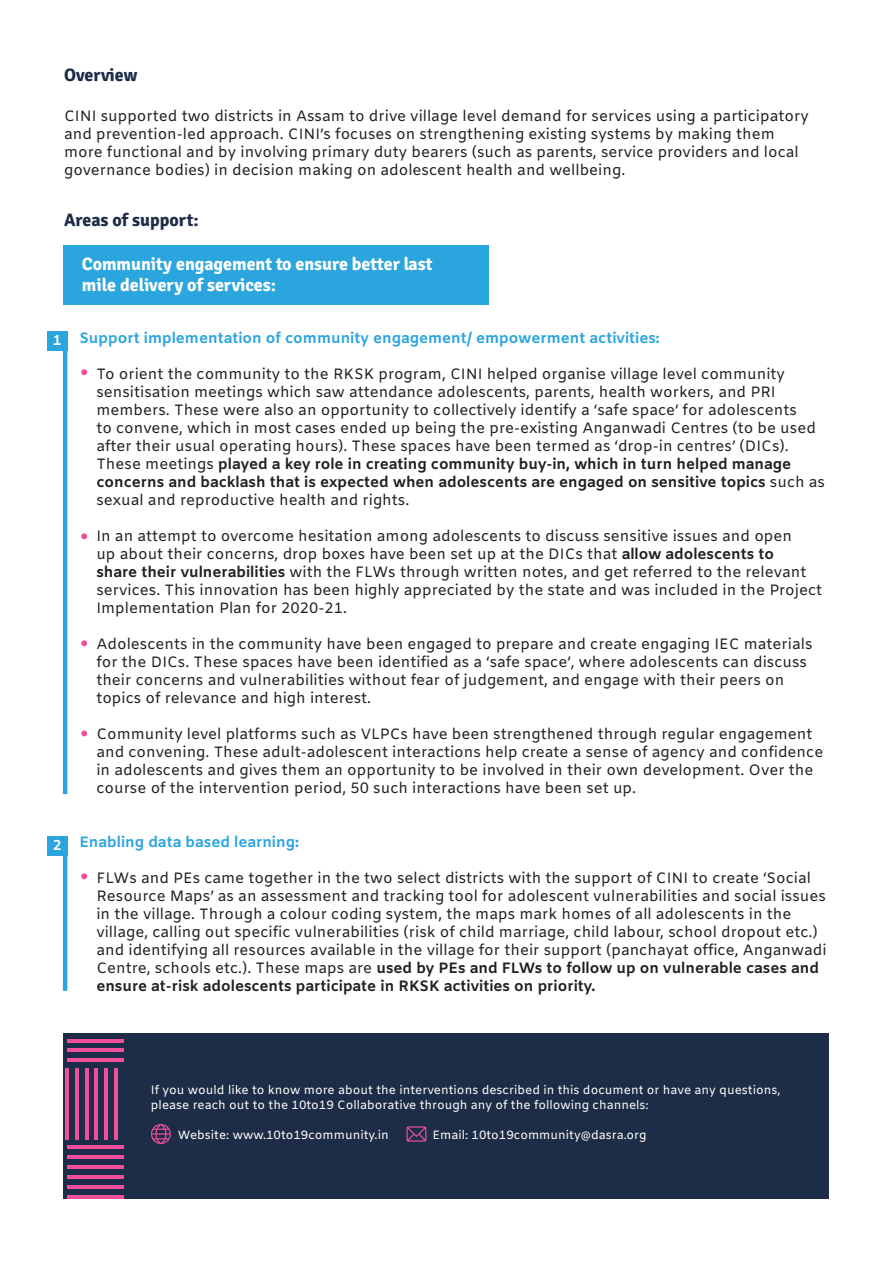
<style>
.page{position:relative;width:893px;height:1263px;background:#fff}
.page>*{position:absolute;margin:0;border:0;box-sizing:border-box;transform-origin:0 0}
.t1{font:700 18px/21px "Signika";color:#fff}
.t2{font:700 18px "Signika";color:#1e2d47}
.t3{font:15px/18px "Amiko";color:#231f20}
.t4{font:700 15px "Amiko";color:#2ba5de}
.t5{font:700 14.4px "Amiko";color:#fff}
.t6{font:12px/15px "Amiko";color:#fff}
.s1{font-weight:700}
</style>
<div class="page">
<div style="left:64px;top:245px;width:425px;height:60px;background:#2ba5de"></div>
<div style="left:47px;top:331px;width:20px;height:20px;background:#2ba5de"></div>
<div style="left:47px;top:836px;width:20px;height:19px;background:#2ba5de"></div>
<hr style="left:63px;top:331px;width:4px;height:463px;background:#2ba5de">
<hr style="left:63px;top:836px;width:4px;height:155px;background:#2ba5de">
<svg style="left:81px;top:369px;width:6px;height:6px"></svg>
<svg style="left:81px;top:533px;width:6px;height:6px"></svg>
<svg style="left:81px;top:640px;width:6px;height:6px"></svg>
<svg style="left:81px;top:730px;width:6px;height:6px"></svg>
<svg style="left:81px;top:873px;width:6px;height:6px"></svg>
<div style="left:64px;top:1033px;width:765px;height:166px;background:#1e2d47"></div>
<svg style="left:151px;top:1124px;width:20px;height:20px"></svg>
<svg style="left:406px;top:1126px;width:20px;height:15px"></svg>
<hr style="left:67px;top:1058px;width:56px;height:4px;background:#ef5099">
<hr style="left:67px;top:1049px;width:56px;height:3px;background:#ef5099">
<hr style="left:67px;top:1039px;width:56px;height:3px;background:#ef5099">
<hr style="left:67px;top:1195px;width:56px;height:3px;background:#ef5099">
<hr style="left:67px;top:1185px;width:56px;height:3px;background:#ef5099">
<hr style="left:67px;top:1175px;width:56px;height:3px;background:#ef5099">
<hr style="left:67px;top:1165px;width:56px;height:4px;background:#ef5099">
<hr style="left:67px;top:1155px;width:56px;height:4px;background:#ef5099">
<hr style="left:67px;top:1146px;width:56px;height:3px;background:#ef5099">
<hr style="left:65px;top:1068px;width:4px;height:72px;background:#ef5099">
<hr style="left:75px;top:1068px;width:3px;height:72px;background:#ef5099">
<hr style="left:85px;top:1068px;width:3px;height:72px;background:#ef5099">
<hr style="left:95px;top:1068px;width:3px;height:72px;background:#ef5099">
<hr style="left:105px;top:1068px;width:3px;height:72px;background:#ef5099">
<hr style="left:115px;top:1068px;width:3px;height:72px;background:#ef5099">
<p class="t2" style="left:64px;top:62px;width:75px">Overview</p>
<p class="t3" style="left:64px;top:108px;width:746px">CINI supported two districts in Assam to drive village level demand for services using a participatory and prevention-led approach. CINI’s focuses on strengthening existing systems by making them more functional and by involving primary duty bearers (such as parents, service providers and local governance bodies) in decision making on adolescent health and wellbeing.</p>
<p class="t2" style="left:64px;top:207px;width:136px">Areas of support:</p>
<p class="t1" style="left:82px;top:253px;width:352px">Community engagement to ensure better last mile delivery of services:</p>
<p class="t4" style="left:79px;top:329px;width:582px">Support implementation of community engagement/ empowerment activities:</p>
<p class="t3" style="left:96px;top:366px;width:730px">To orient the community to the RKSK program, CINI helped organise village level community sensitisation meetings which saw attendance adolescents, parents, health workers, and PRI members. These were also an opportunity to collectively identify a ‘safe space’ for adolescents<br>to convene, which in most cases ended up being the pre-existing Anganwadi Centres (to be used after their usual operating hours). These spaces have been termed as ‘drop-in centres’ (DICs).<br>These meetings <span class="s1">played a key role in creating community buy-in, which in turn helped manage concerns and backlash that is expected when adolescents are engaged on sensitive topics</span> such as sexual and reproductive health and rights.</p>
<p class="t3" style="left:96px;top:528px;width:727px">In an attempt to overcome hesitation among adolescents to discuss sensitive issues and open<br>up about their concerns, drop boxes have been set up at the DICs that <span class="s1">allow adolescents to<br>share their vulnerabilities</span> with the FLWs through written notes, and get referred to the relevant services. This innovation has been highly appreciated by the state and was included in the Project Implementation Plan for 2020-21.</p>
<p class="t3" style="left:96px;top:636px;width:718px">Adolescents in the community have been engaged to prepare and create engaging IEC materials for the DICs. These spaces have been identified as a ‘safe space’, where adolescents can discuss their concerns and vulnerabilities without fear of judgement, and engage with their peers on topics of relevance and high interest.</p>
<p class="t3" style="left:96px;top:726px;width:728px">Community level platforms such as VLPCs have been strengthened through regular engagement and convening. These adult-adolescent interactions help create a sense of agency and confidence in adolescents and gives them an opportunity to be involved in their own development. Over the course of the intervention period, 50 such interactions have been set up.</p>
<p class="t4" style="left:79px;top:833px;width:221px">Enabling data based learning:</p>
<p class="t3" style="left:96px;top:870px;width:732px">FLWs and PEs came together in the two select districts with the support of CINI to create ‘Social Resource Maps’ as an assessment and tracking tool for adolescent vulnerabilities and social issues in the village. Through a colour coding system, the maps mark homes of all adolescents in the village, calling out specific vulnerabilities (risk of child marriage, child labour, school dropout etc.) and identifying all resources available in the village for their support (panchayat office, Anganwadi Centre, schools etc.). These maps are <span class="s1">used by PEs and FLWs to follow up on vulnerable cases and ensure at-risk adolescents participate in RKSK activities on priority.</span></p>
<p class="t5" style="left:53px;top:332px;width:10px">1</p>
<p class="t5" style="left:53px;top:837px;width:10px">2</p>
<p class="t6" style="left:151px;top:1083px;width:631px">If you would like to know more about the interventions described in this document or have any questions, please reach out to the 10to19 Collaborative through any of the following channels:</p>
<p class="t6" style="left:178px;top:1128px;width:212px">Website: www.10to19community.in</p>
<p class="t6" style="left:432px;top:1128px;width:216px">Email: 10to19community@dasra.org</p>
</div>
